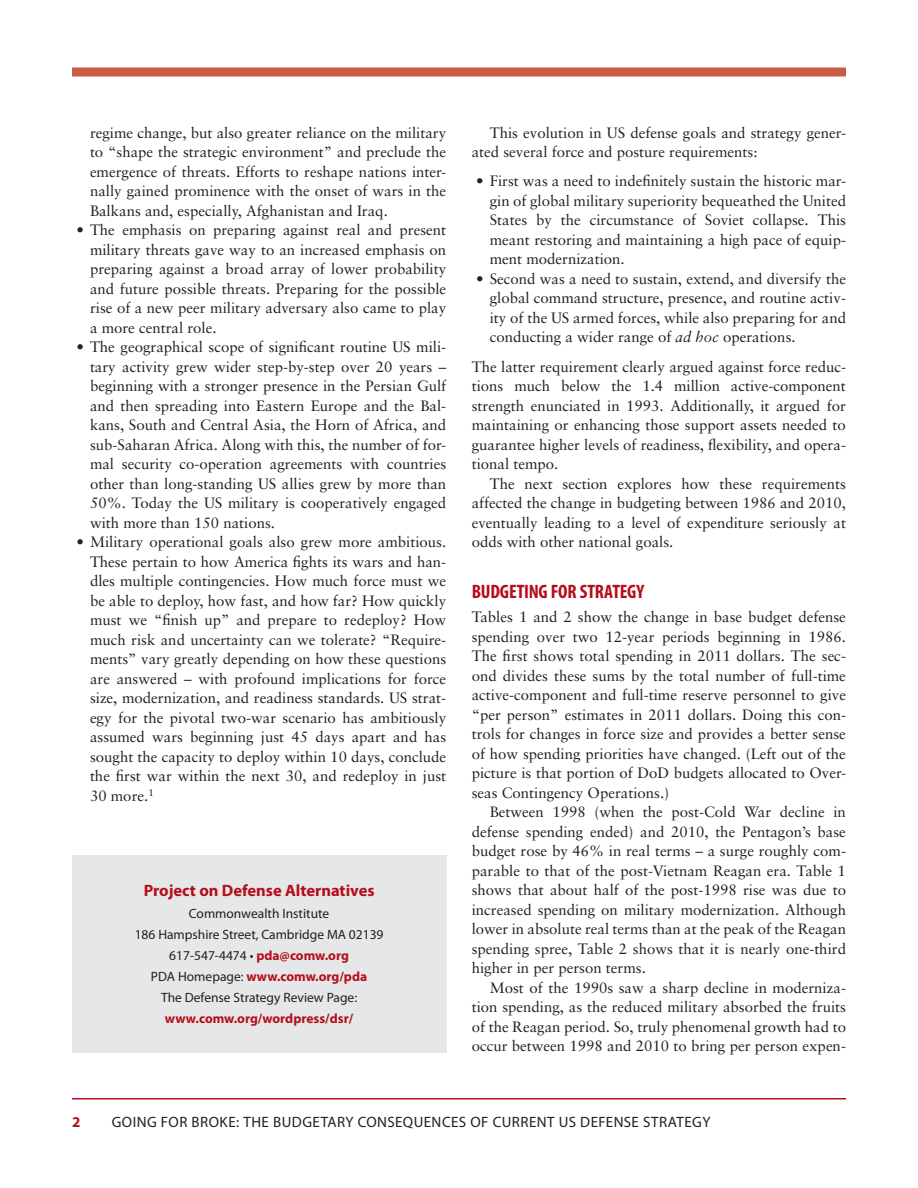
<style>
.page{position:relative;width:918px;height:1188px;background:#fff}
.page>*{position:absolute;margin:0;border:0;box-sizing:border-box;transform-origin:0 0}
.head_A{font:700 condensed 19.5px "Myriad Pro";letter-spacing:-.01em;color:#b50e1a}
.table_body{font:700 16.5px "Myriad Pro";color:#b50e1a}
.body_bullet{font:15px/19.5px "Sabon";color:#231f20;text-align:justify}
.body_text{font:15px/19.5px "Sabon";color:#231f20;text-align:justify}
.body_first{font:15px/19.5px "Sabon";color:#231f20;text-align:justify}
.myriad_all_caps{font:15px "Myriad Pro";letter-spacing:.03em;color:#231f20}
.myriad_all_caps-2{font:700 15px "Myriad Pro";color:#b50e1a}
.table_body-2{font:13.5px/21px "Myriad Pro";color:#231f20}
.table_body-3{font:700 13.5px "Myriad Pro";color:#b50e1a}
.s1{font-weight:700;color:#b50e1a}
.s2{font-weight:400;color:#231f20}
.s3{font-style:italic}
</style>
<div class="page">
<div style="left:72px;top:68px;width:774px;height:8px;background:#c95b47"></div>
<hr style="left:72px;top:1098px;width:774px;height:2px;background:#b50e1a">
<div style="left:72px;top:855px;width:374px;height:198px;background:#e6e7e9"></div>
<p class="body_bullet" style="left:90px;top:122px;width:358px">regime change, but also greater reliance on the military to “shape the strategic environment” and preclude the emergence of threats. Efforts to reshape nations inter&shy;nally gained prominence with the onset of wars in the Balkans and, especially, Afghanistan and Iraq.</p>
<p class="body_bullet" style="left:90px;top:220px;width:358px;text-indent:-14px">• The emphasis on preparing against real and present military threats gave way to an increased emphasis on preparing against a broad array of lower probability and future possible threats. Preparing for the possible rise of a new peer military adversary also came to play a more central role.</p>
<p class="body_bullet" style="left:90px;top:337px;width:358px;text-indent:-14px">• The geographical scope of significant routine US mili&shy;tary activity grew wider step-by-step over 20 years – beginning with a stronger presence in the Persian Gulf and then spreading into Eastern Europe and the Bal&shy;kans, South and Central Asia, the Horn of Africa, and sub-Saharan Africa. Along with this, the number of for&shy;mal security co-operation agreements with countries other than long-standing US allies grew by more than 50%. Today the US military is cooperatively engaged with more than 150 nations.</p>
<p class="body_bullet" style="left:90px;top:532px;width:358px;text-indent:-14px">• Military operational goals also grew more ambitious.<br>These pertain to how America fights its wars and han&shy;dles multiple contingencies. How much force must we be able to deploy, how fast, and how far? How quickly must we “finish up” and prepare to redeploy? How much risk and uncertainty can we tolerate? “Require&shy;ments” vary greatly depending on how these questions are answered – with profound implications for force size, modernization, and readiness standards. US strat&shy;egy for the pivotal two-war scenario has ambitiously assumed wars beginning just 45 days apart and has sought the capacity to deploy within 10 days, conclude the first war within the next 30, and redeploy in just 30 more.<sup>1</sup></p>
<p class="table_body" style="left:144px;top:880px;width:232px">Project on Defense Alternatives</p>
<p class="table_body-2" style="left:189px;top:903px;width:142px">Commonwealth Institute</p>
<p class="table_body-2" style="left:135px;top:924px;width:250px">186 Hampshire Street, Cambridge MA 02139</p>
<p class="table_body-2" style="left:169px;top:945px;width:181px">617-547-4474 • <span class="s1">pda@comw.org</span></p>
<p class="table_body-3" style="left:151px;top:968px;width:218px"><span class="s2">PDA Homepage:</span> www.comw.org/pda</p>
<p class="table_body-2" style="left:161px;top:987px;width:198px">The Defense Strategy Review Page: <span class="s1">www.comw.org/wordpress/dsr/</span></p>
<p class="body_text" style="left:472px;top:122px;width:376px;text-indent:18px">This evolution in US defense goals and strategy gener&shy;ated several force and posture requirements:</p>
<p class="body_bullet" style="left:490px;top:171px;width:358px;text-indent:-14px">• First was a need to indefinitely sustain the historic mar&shy;gin of global military superiority bequeathed the United States by the circumstance of Soviet collapse. This meant restoring and maintaining a high pace of equip&shy;ment modernization.</p>
<p class="body_bullet" style="left:490px;top:269px;width:358px;text-indent:-14px">• Second was a need to sustain, extend, and diversify the global command structure, presence, and routine activ&shy;ity of the US armed forces, while also preparing for and conducting a wider range of <span class="s3">ad hoc</span> operations.</p>
<p class="body_first" style="left:472px;top:356px;width:376px">The latter requirement clearly argued against force reduc&shy;tions much below the 1.4 million active-component strength enunciated in 1993. Additionally, it argued for maintaining or enhancing those support assets needed to guarantee higher levels of readiness, flexibility, and opera&shy;tional tempo.</p>
<p class="body_text" style="left:472px;top:473px;width:376px;text-indent:18px">The next section explores how these requirements affected the change in budgeting between 1986 and 2010, eventually leading to a level of expenditure seriously at odds with other national goals.</p>
<p class="head_A" style="left:472px;top:579px;width:174px">BUDGETING FOR STRATEGY</p>
<p class="body_first" style="left:472px;top:607px;width:376px">Tables 1 and 2 show the change in base budget defense spending over two 12-year periods beginning in 1986.<br>The first shows total spending in 2011 dollars. The sec&shy;ond divides these sums by the total number of full-time active-component and full-time reserve personnel to give “per person” estimates in 2011 dollars. Doing this con&shy;trols for changes in force size and provides a better sense of how spending priorities have changed. (Left out of the picture is that portion of DoD budgets allocated to Over&shy;seas Contingency Operations.)</p>
<p class="body_text" style="left:472px;top:802px;width:376px;text-indent:18px">Between 1998 (when the post-Cold War decline in defense spending ended) and 2010, the Pentagon’s base budget rose by 46% in real terms – a surge roughly com&shy;parable to that of the post-Vietnam Reagan era. Table 1 shows that about half of the post-1998 rise was due to increased spending on military modernization. Although lower in absolute real terms than at the peak of the Reagan spending spree, Table 2 shows that it is nearly one-third higher in per person terms.</p>
<p class="body_text" style="left:472px;top:977px;width:376px;text-indent:18px">Most of the 1990s saw a sharp decline in moderniza&shy;tion spending, as the reduced military absorbed the fruits of the Reagan period. So, truly phenomenal growth had to occur between 1998 and 2010 to bring per person expen-</p>
<p class="myriad_all_caps-2" style="left:72px;top:1112px;width:10px">2</p>
<p class="myriad_all_caps" style="left:112px;top:1113px;width:20px">Going</p>
<p class="myriad_all_caps" style="left:161px;top:1113px;width:131px">for Broke: The Budgetar</p>
<p class="myriad_all_caps" style="left:345px;top:1113px;width:31px">y Conse</p>
<p class="myriad_all_caps" style="left:403px;top:1113px;width:21px">quences</p>
<p class="myriad_all_caps" style="left:470px;top:1113px;width:41px">of Current</p>
<p class="myriad_all_caps" style="left:559px;top:1113px;width:57px">US Defense</p>
<p class="myriad_all_caps" style="left:643px;top:1113px;width:18px">Strateg</p>
<p class="myriad_all_caps" style="left:702px;top:1113px;width:10px">y</p>
</div>
